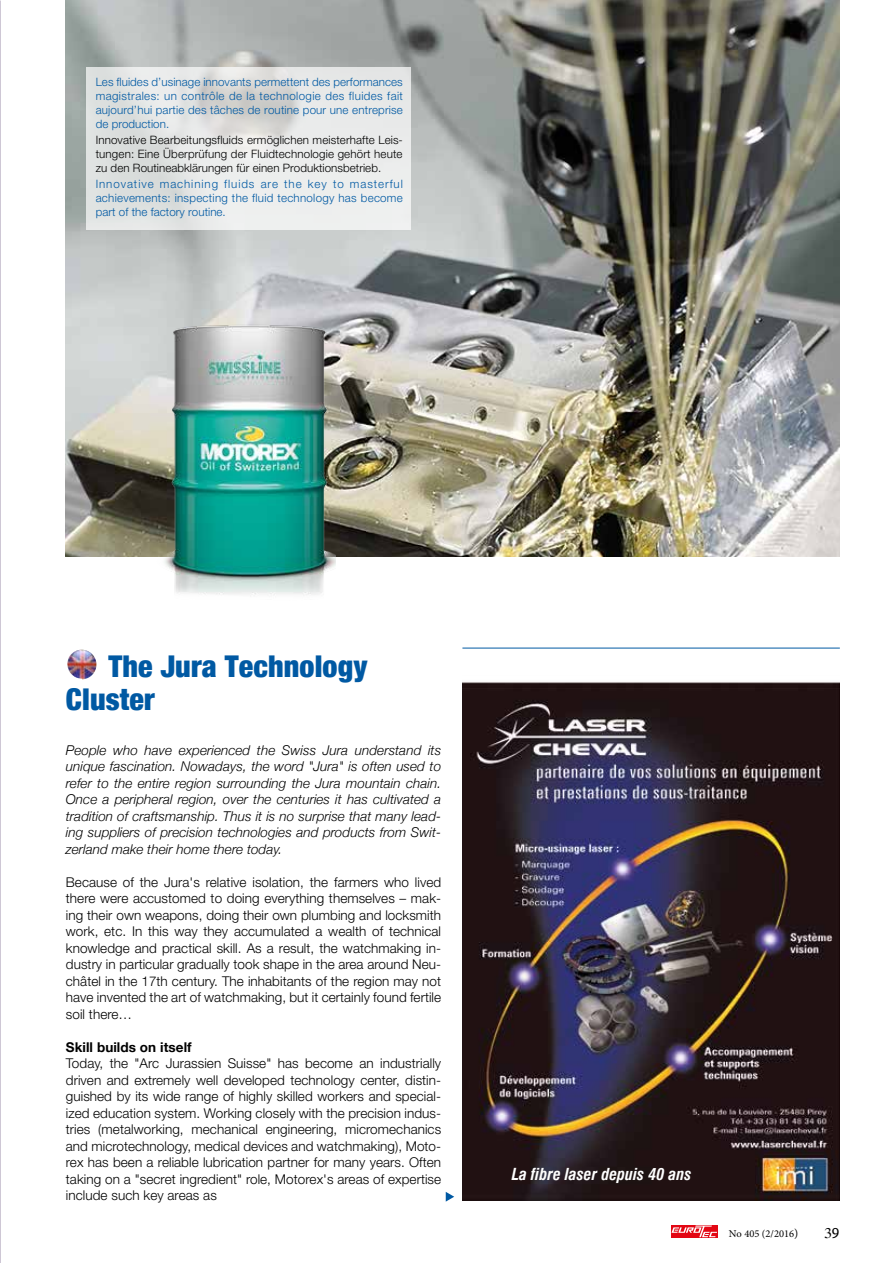
<style>
.page{position:relative;width:893px;height:1263px;background:#fff}
.page>*{position:absolute;margin:0;border:0;box-sizing:border-box;transform-origin:0 0}
.t1{font:900 condensed 30px/33px "Helvetica Neue";letter-spacing:.005em;color:#0059a3}
.t2{font:italic 700 condensed 16.2px "Swiss 721 BT";color:#fff}
.t3{font:300 13.5px/16.5px "Helvetica Neue";letter-spacing:.005em;color:#000;text-align:justify}
.t4{font:italic 300 13.5px/16.5px "Helvetica Neue";letter-spacing:.005em;color:#000;text-align:justify}
.t5{font:700 13.5px "Helvetica Neue";letter-spacing:.005em;color:#000}
.t6{font:300 11.55px/14px "Helvetica Neue";letter-spacing:.015em;color:#0059a3;text-align:justify}
.t7{font:300 11.55px/14px "Helvetica Neue";letter-spacing:.005em;color:#000;text-align:justify}
.t8{font:10.5px "Minion Pro";color:#000}
.s1{font-size:12px}
</style>
<div class="page">
<div style="left:671px;top:1225px;width:47px;height:12px;background:#e30613"></div>
<svg style="left:671px;top:1225px;width:46px;height:12px"></svg>
<img style="left:66px;top:0;width:774px;height:557px">
<img style="left:462px;top:682px;width:378px;height:518px">
<img style="left:67px;top:650px;width:30px;height:29px">
<hr style="left:462px;top:648px;width:378px;height:1px;background:#0059a3">
<svg style="left:86px;top:68px;width:324px;height:162px;background:#e4e6e5"></svg>
<img style="left:147px;top:318px;width:189px;height:277px">
<svg style="left:446px;top:1192px;width:8px;height:9px"></svg>
<p class="t6" style="left:96px;top:75px;width:309px">Les fluides d’usinage innovants permettent des performances magistrales: un contrôle de la technologie des fluides fait aujourd’hui partie des tâches de routine pour une entreprise de production.</p>
<p class="t7" style="left:96px;top:133px;width:309px">Innovative Bearbeitungsfluids ermöglichen meisterhafte Leis&shy;tungen: Eine Überprüfung der Fluidtechnologie gehört heute zu den Routineabklärungen für einen Produktionsbetrieb.</p>
<p class="t6" style="left:96px;top:177px;width:309px">Innovative machining fluids are the key to masterful achievements: inspecting the fluid technology has become part of the factory routine.</p>
<h1 class="t1" style="left:66px;top:648px;width:303px;text-indent:43px">The Jura Technology<br>Cluster</h1>
<p class="t4" style="left:66px;top:741px;width:377px">People who have experienced the Swiss Jura understand its unique fascination. Nowadays, the word "Jura" is often used to refer to the entire region surrounding the Jura mountain chain.<br>Once a peripheral region, over the centuries it has cultivated a tradition of craftsmanship. Thus it is no surprise that many lead&shy;ing suppliers of precision technologies and products from Swit&shy;zerland make their home there today.</p>
<p class="t3" style="left:66px;top:873px;width:377px">Because of the Jura's relative isolation, the farmers who lived there were accustomed to doing everything themselves – mak&shy;ing their own weapons, doing their own plumbing and locksmith work, etc. In this way they accumulated a wealth of technical knowledge and practical skill. As a result, the watchmaking in&shy;dustry in particular gradually took shape in the area around Neu&shy;châtel in the 17th century. The inhabitants of the region may not have invented the art of watchmaking, but it certainly found fertile soil there…</p>
<p class="t5" style="left:66px;top:1036px;width:127px">Skill builds on itself</p>
<p class="t3" style="left:66px;top:1055px;width:377px">Today, the "Arc Jurassien Suisse" has become an industrially driven and extremely well developed technology center, distin&shy;guished by its wide range of highly skilled workers and special&shy;ized education system. Working closely with the precision indus&shy;tries (metalworking, mechanical engineering, micromechanics and microtechnology, medical devices and watchmaking), Moto&shy;rex has been a reliable lubrication partner for many years. Often taking on a "secret ingredient" role, Motorex's areas of expertise include such key areas as</p>
<p class="t2" style="left:512px;top:1164px;width:181px">La fibre laser depuis 40 ans</p>
<p class="t8" style="left:729px;top:1227px;width:71px">No 405 (2/2016<span class="s1">)</span></p>
</div>
